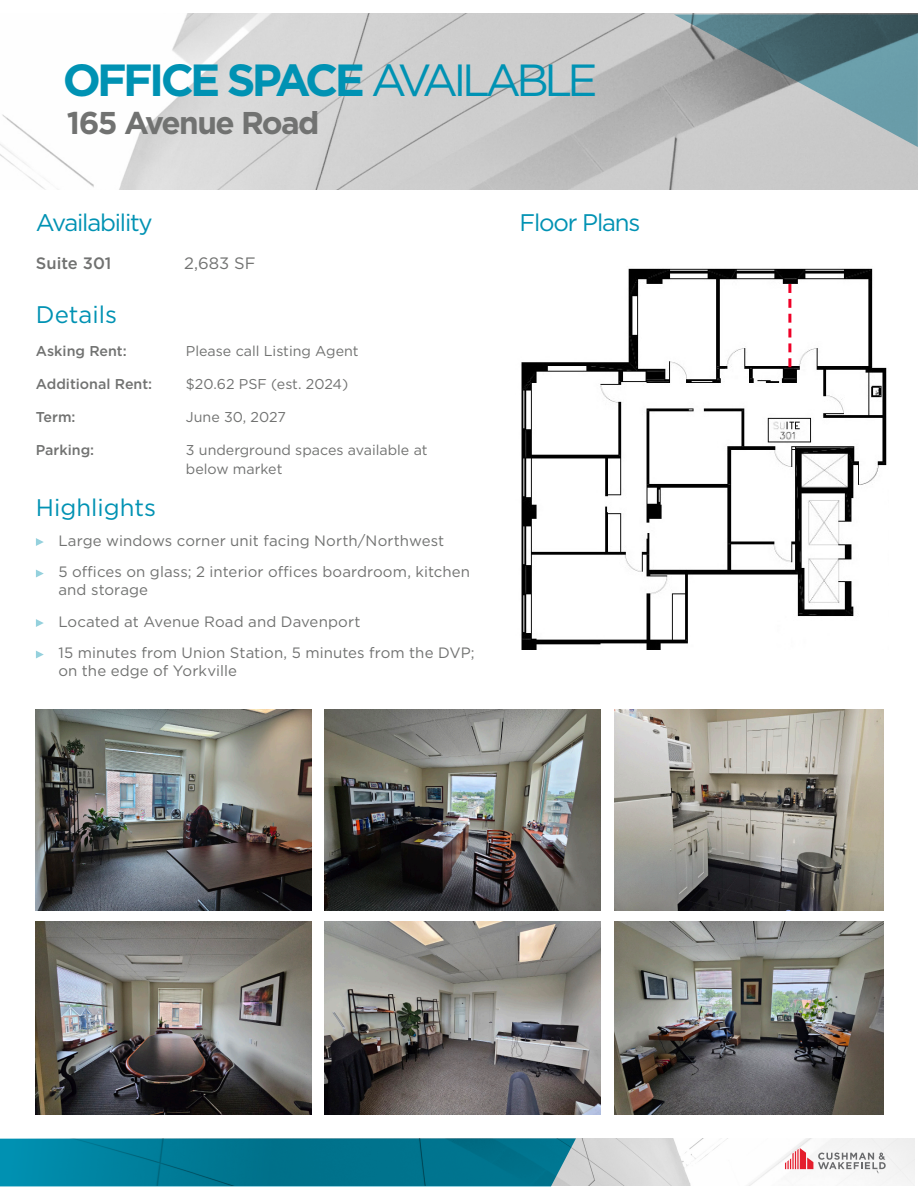
<style>
.page{position:relative;width:918px;height:1188px;background:#fff}
.page>*{position:absolute;margin:0;border:0;box-sizing:border-box;transform-origin:0 0}
.Property_Name___Address_2nd_Line{font:700 45px "Gotham";letter-spacing:-.08em;color:#0092b3}
.Property_Name___Address{font:700 31.5px "Gotham";letter-spacing:-.05em;color:#717271}
.t1{font:24px "Gotham";letter-spacing:-.05em;color:#0092b3}
.t2{font:24px "Gotham";color:#0092b3}
.t3{font:500 16.5px "Gotham";color:#717271}
.t4{font:16.5px "Gotham";color:#717271}
.t5{font:15px/18px "Gotham";letter-spacing:.005em;color:#717271}
.t6{font:14.25px/19.5px "Gotham";color:#717271}
.t7{font:500 14.25px "Gotham";color:#717271}
.s1{font-weight:400}
</style>
<div class="page">
<svg style="left:36px;top:538px;width:8px;height:8px"></svg>
<svg style="left:36px;top:570px;width:8px;height:7px"></svg>
<svg style="left:36px;top:619px;width:8px;height:8px"></svg>
<svg style="left:36px;top:651px;width:8px;height:7px"></svg>
<img style="left:0;top:14px;width:918px;height:176px">
<svg style="left:674px;top:15px;width:244px;height:132px;background:#85999e"></svg>
<img style="left:576px;top:1138px;width:142px;height:47px">
<svg style="left:0;top:1138px;width:576px;height:48px;background:#057b96"></svg>
<svg style="left:718px;top:1138px;width:197px;height:48px"></svg>
<img style="left:36px;top:710px;width:276px;height:200px">
<img style="left:324px;top:710px;width:276px;height:200px">
<img style="left:614px;top:710px;width:269px;height:200px">
<img style="left:614px;top:922px;width:269px;height:193px">
<img style="left:36px;top:922px;width:276px;height:193px">
<img style="left:324px;top:922px;width:276px;height:193px">
<img style="left:521px;top:268px;width:366px;height:381px">
<svg style="left:788px;top:284px;width:3px;height:83px"></svg>
<p class="Property_Name___Address_2nd_Line" style="left:63px;top:51px;width:537px">OFFICE SPACE <span class="s1">AVAILABLE</span></p>
<p class="Property_Name___Address" style="left:67px;top:102px;width:254px">165 Avenue Road</p>
<p class="t1" style="left:36px;top:207px;width:118px">Availability</p>
<p class="t3" style="left:36px;top:252px;width:77px">Suite 301</p>
<p class="t4" style="left:184px;top:252px;width:73px">2,683 SF</p>
<p class="t2" style="left:36px;top:299px;width:83px">Details</p>
<p class="t7" style="left:36px;top:342px;width:92px">Asking Rent:</p>
<p class="t6" style="left:186px;top:341px;width:174px">Please call Listing Agent</p>
<p class="t7" style="left:36px;top:375px;width:118px">Additional Rent:</p>
<p class="t6" style="left:186px;top:374px;width:164px">$20.62 PSF (est. 2024)</p>
<p class="t7" style="left:36px;top:408px;width:41px">Term:</p>
<p class="t6" style="left:186px;top:407px;width:101px">June 30, 2027</p>
<p class="t7" style="left:36px;top:441px;width:60px">Parking:</p>
<p class="t6" style="left:186px;top:440px;width:243px">3 underground spaces available at below market</p>
<p class="t2" style="left:36px;top:492px;width:122px">Highlights</p>
<p class="t5" style="left:58px;top:531px;width:387px">Large windows corner unit facing North/Northwest</p>
<p class="t5" style="left:58px;top:563px;width:413px">5 offices on glass; 2 interior offices boardroom, kitchen and storage</p>
<p class="t5" style="left:58px;top:612px;width:304px">Located at Avenue Road and Davenport</p>
<p class="t5" style="left:58px;top:644px;width:418px">15 minutes from Union Station, 5 minutes from the DVP; on the edge of Yorkville</p>
<p class="t1" style="left:520px;top:207px;width:122px">Floor Plans</p>
</div>
